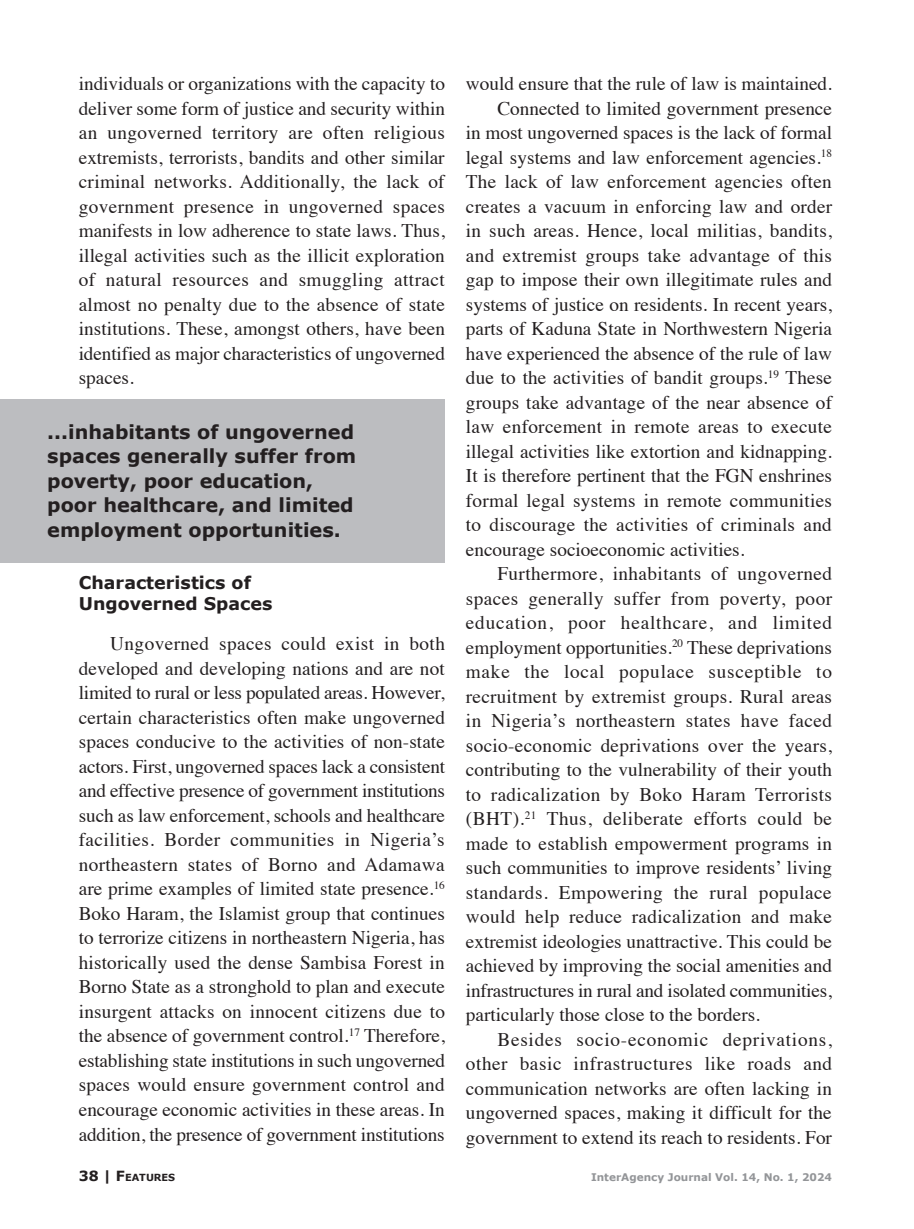
<style>
.page{position:relative;width:914px;height:1229px;background:#fff}
.page>*{position:absolute;margin:0;border:0;box-sizing:border-box;transform-origin:0 0}
.t1{font:19.25px/24.5px "Times";color:#231f20;text-align:justify}
.Left_Pull_Quote{font:700 19.25px/24.5px "Verdana";color:#231f20}
.Subheads{font:700 17.5px/21px "Verdana";color:#231f20}
.t2{font:700 10.5px "Verdana";color:#939598}
.t3{font:700 9.8px "Verdana";color:#231f20}
.s1{font-size:14px}
</style>
<div class="page">
<div style="left:0;top:399px;width:445px;height:164px;background:#bcbdc0"></div>
<p class="t1" style="left:79px;top:70px;width:368px">individuals or organizations with the capacity to deliver some form of justice and security within an ungoverned territory are often religious extremists, terrorists, bandits and other similar criminal networks. Additionally, the lack of government presence in ungoverned spaces manifests in low adherence to state laws. Thus, illegal activities such as the illicit exploration of natural resources and smuggling attract almost no penalty due to the absence of state institutions. These, amongst others, have been identified as major characteristics of ungoverned spaces.</p>
<p class="Left_Pull_Quote" style="left:47px;top:419px;width:310px">...inhabitants of ungoverned spaces generally suffer from poverty, poor education, poor healthcare, and limited employment opportunities.</p>
<p class="Subheads" style="left:79px;top:572px;width:195px">Characteristics of<br>Ungoverned Spaces</p>
<p class="t1" style="left:79px;top:630px;width:368px;text-indent:32px">Ungoverned spaces could exist in both developed and developing nations and are not limited to rural or less populated areas. However, certain characteristics often make ungoverned spaces conducive to the activities of non-state actors. First, ungoverned spaces lack a consistent and effective presence of government institutions such as law enforcement, schools and healthcare facilities. Border communities in Nigeria’s northeastern states of Borno and Adamawa are prime examples of limited state presence.<sup>16<br></sup>Boko Haram, the Islamist group that continues to terrorize citizens in northeastern Nigeria, has historically used the dense Sambisa Forest in Borno State as a stronghold to plan and execute insurgent attacks on innocent citizens due to the absence of government control.<sup>17</sup> Therefore, establishing state institutions in such ungoverned spaces would ensure government control and encourage economic activities in these areas. In addition, the presence of government institutions</p>
<p class="t1" style="left:466px;top:70px;width:367px">would ensure that the rule of law is maintained.</p>
<p class="t1" style="left:466px;top:94px;width:368px;text-indent:32px">Connected to limited government presence in most ungoverned spaces is the lack of formal legal systems and law enforcement agencies.<sup>18<br></sup>The lack of law enforcement agencies often creates a vacuum in enforcing law and order in such areas. Hence, local militias, bandits, and extremist groups take advantage of this gap to impose their own illegitimate rules and systems of justice on residents. In recent years, parts of Kaduna State in Northwestern Nigeria have experienced the absence of the rule of law due to the activities of bandit groups.<sup>19</sup> These groups take advantage of the near absence of law enforcement in remote areas to execute illegal activities like extortion and kidnapping.<br>It is therefore pertinent that the FGN enshrines formal legal systems in remote communities to discourage the activities of criminals and encourage socioeconomic activities.</p>
<p class="t1" style="left:466px;top:560px;width:368px;text-indent:32px">Furthermore, inhabitants of ungoverned spaces generally suffer from poverty, poor education, poor healthcare, and limited employment opportunities.<sup>20</sup> These deprivations make the local populace susceptible to recruitment by extremist groups. Rural areas in Nigeria’s northeastern states have faced socio-economic deprivations over the years, contributing to the vulnerability of their youth to radicalization by Boko Haram Terrorists (BHT).<sup>21</sup> Thus, deliberate efforts could be made to establish empowerment programs in such communities to improve residents’ living standards. Empowering the rural populace would help reduce radicalization and make extremist ideologies unattractive. This could be achieved by improving the social amenities and infrastructures in rural and isolated communities, particularly those close to the borders.</p>
<p class="t1" style="left:466px;top:1025px;width:368px;text-indent:32px">Besides socio-economic deprivations, other basic infrastructures like roads and communication networks are often lacking in ungoverned spaces, making it difficult for the government to extend its reach to residents. For</p>
<p class="t3" style="left:79px;top:1171px;width:98px"><span class="s1">38 |</span> <span class="s1">F</span>EATURES</p>
<p class="t2" style="left:591px;top:1170px;width:242px">InterAgency Journal Vol. 14, No. 1, 2024</p>
</div>
